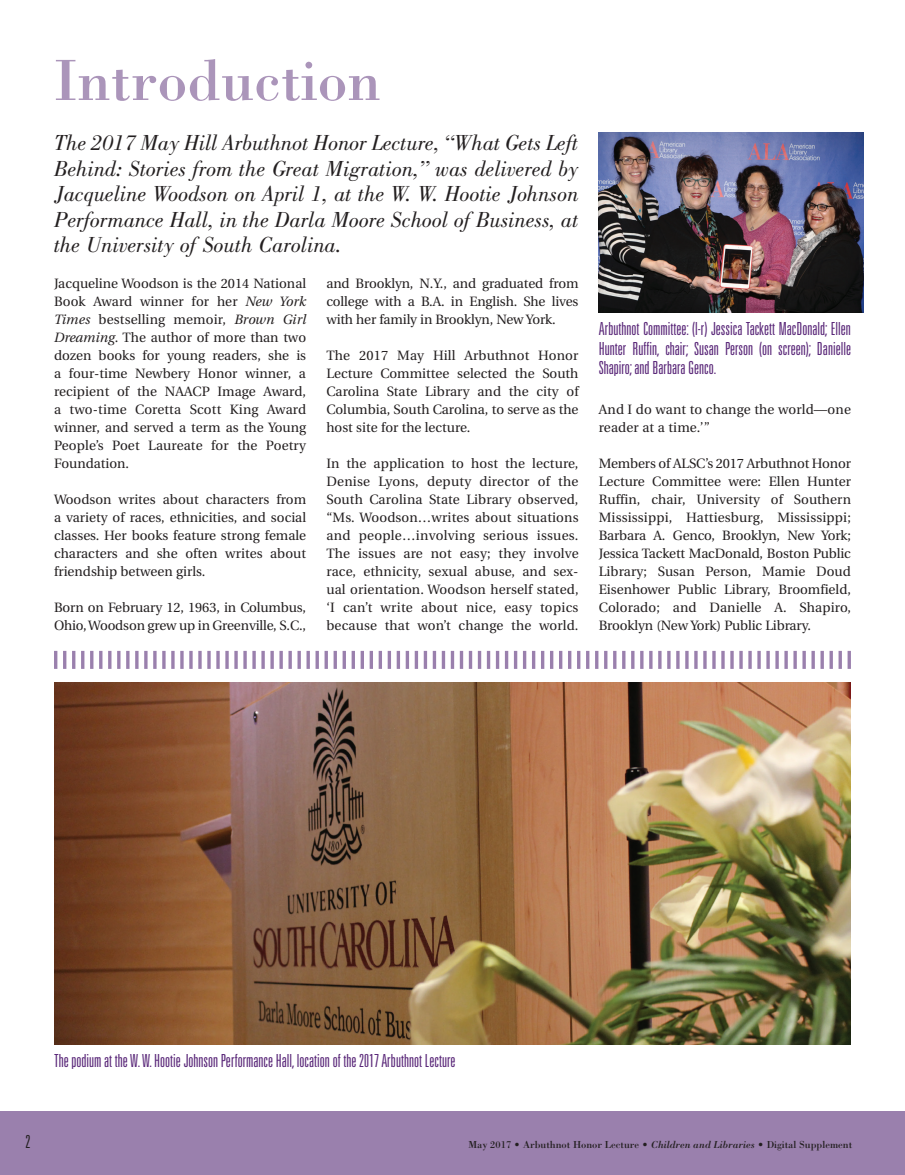
<style>
.page{position:relative;width:905px;height:1175px;background:#fff}
.page>*{position:absolute;margin:0;border:0;box-sizing:border-box;transform-origin:0 0}
.t1{font:60px "Bodoni";color:#ab95ba}
.t2{font:italic 22.5px/25.5px "Bodoni";color:#231f20;text-align:justify}
.t3{font:300 ultra-condensed 18px/19.5px "Univers";color:#5a2879;text-align:justify}
.t4{font:300 ultra-condensed 18px "Univers";color:#231f20}
.t5{font:13.5px/18px "Utopia";color:#231f20;text-align:justify}
.t6{font:10.5px "Bodoni";color:#231f20}
.s1{font-style:italic}
</style>
<div class="page">
<div style="left:0;top:1112px;width:904px;height:62px;background:#9a80ad"></div>
<hr style="left:904px;top:1112px;width:1px;height:62px;background:#9a80ad">
<img style="left:54px;top:683px;width:796px;height:361px">
<hr style="left:847px;top:651px;width:3px;height:18px;background:#9a80ad">
<hr style="left:838px;top:651px;width:3px;height:18px;background:#9a80ad">
<hr style="left:829px;top:651px;width:3px;height:18px;background:#9a80ad">
<hr style="left:820px;top:651px;width:3px;height:18px;background:#9a80ad">
<hr style="left:811px;top:651px;width:3px;height:18px;background:#9a80ad">
<hr style="left:802px;top:651px;width:3px;height:18px;background:#9a80ad">
<hr style="left:793px;top:651px;width:3px;height:18px;background:#9a80ad">
<hr style="left:784px;top:651px;width:3px;height:18px;background:#9a80ad">
<hr style="left:775px;top:651px;width:3px;height:18px;background:#9a80ad">
<hr style="left:766px;top:651px;width:3px;height:18px;background:#9a80ad">
<hr style="left:757px;top:651px;width:3px;height:18px;background:#9a80ad">
<hr style="left:748px;top:651px;width:3px;height:18px;background:#9a80ad">
<hr style="left:739px;top:651px;width:3px;height:18px;background:#9a80ad">
<hr style="left:730px;top:651px;width:3px;height:18px;background:#9a80ad">
<hr style="left:721px;top:651px;width:3px;height:18px;background:#9a80ad">
<hr style="left:712px;top:651px;width:3px;height:18px;background:#9a80ad">
<hr style="left:703px;top:651px;width:3px;height:18px;background:#9a80ad">
<hr style="left:694px;top:651px;width:3px;height:18px;background:#9a80ad">
<hr style="left:685px;top:651px;width:3px;height:18px;background:#9a80ad">
<hr style="left:676px;top:651px;width:3px;height:18px;background:#9a80ad">
<hr style="left:667px;top:651px;width:3px;height:18px;background:#9a80ad">
<hr style="left:658px;top:651px;width:3px;height:18px;background:#9a80ad">
<hr style="left:649px;top:651px;width:3px;height:18px;background:#9a80ad">
<hr style="left:640px;top:651px;width:3px;height:18px;background:#9a80ad">
<hr style="left:631px;top:651px;width:3px;height:18px;background:#9a80ad">
<hr style="left:622px;top:651px;width:3px;height:18px;background:#9a80ad">
<hr style="left:613px;top:651px;width:3px;height:18px;background:#9a80ad">
<hr style="left:604px;top:651px;width:3px;height:18px;background:#9a80ad">
<hr style="left:595px;top:651px;width:3px;height:18px;background:#9a80ad">
<hr style="left:586px;top:651px;width:3px;height:18px;background:#9a80ad">
<hr style="left:577px;top:651px;width:3px;height:18px;background:#9a80ad">
<hr style="left:568px;top:651px;width:3px;height:18px;background:#9a80ad">
<hr style="left:559px;top:651px;width:3px;height:18px;background:#9a80ad">
<hr style="left:550px;top:651px;width:3px;height:18px;background:#9a80ad">
<hr style="left:541px;top:651px;width:3px;height:18px;background:#9a80ad">
<hr style="left:532px;top:651px;width:3px;height:18px;background:#9a80ad">
<hr style="left:523px;top:651px;width:3px;height:18px;background:#9a80ad">
<hr style="left:514px;top:651px;width:3px;height:18px;background:#9a80ad">
<hr style="left:505px;top:651px;width:3px;height:18px;background:#9a80ad">
<hr style="left:496px;top:651px;width:3px;height:18px;background:#9a80ad">
<hr style="left:487px;top:651px;width:3px;height:18px;background:#9a80ad">
<hr style="left:478px;top:651px;width:3px;height:18px;background:#9a80ad">
<hr style="left:469px;top:651px;width:3px;height:18px;background:#9a80ad">
<hr style="left:460px;top:651px;width:3px;height:18px;background:#9a80ad">
<hr style="left:451px;top:651px;width:3px;height:18px;background:#9a80ad">
<hr style="left:442px;top:651px;width:3px;height:18px;background:#9a80ad">
<hr style="left:433px;top:651px;width:3px;height:18px;background:#9a80ad">
<hr style="left:424px;top:651px;width:3px;height:18px;background:#9a80ad">
<svg style="left:414px;top:651px;width:4px;height:18px"></svg>
<svg style="left:405px;top:651px;width:4px;height:18px"></svg>
<svg style="left:396px;top:651px;width:4px;height:18px"></svg>
<svg style="left:387px;top:651px;width:4px;height:18px"></svg>
<svg style="left:378px;top:651px;width:4px;height:18px"></svg>
<svg style="left:369px;top:651px;width:4px;height:18px"></svg>
<svg style="left:360px;top:651px;width:4px;height:18px"></svg>
<svg style="left:351px;top:651px;width:4px;height:18px"></svg>
<svg style="left:342px;top:651px;width:4px;height:18px"></svg>
<svg style="left:333px;top:651px;width:4px;height:18px"></svg>
<svg style="left:324px;top:651px;width:4px;height:18px"></svg>
<svg style="left:315px;top:651px;width:4px;height:18px"></svg>
<svg style="left:306px;top:651px;width:4px;height:18px"></svg>
<svg style="left:297px;top:651px;width:4px;height:18px"></svg>
<svg style="left:288px;top:651px;width:4px;height:18px"></svg>
<svg style="left:279px;top:651px;width:4px;height:18px"></svg>
<svg style="left:270px;top:651px;width:4px;height:18px"></svg>
<svg style="left:261px;top:651px;width:4px;height:18px"></svg>
<svg style="left:252px;top:651px;width:4px;height:18px"></svg>
<svg style="left:243px;top:651px;width:4px;height:18px"></svg>
<svg style="left:234px;top:651px;width:4px;height:18px"></svg>
<svg style="left:225px;top:651px;width:4px;height:18px"></svg>
<svg style="left:216px;top:651px;width:4px;height:18px"></svg>
<svg style="left:207px;top:651px;width:4px;height:18px"></svg>
<svg style="left:198px;top:651px;width:4px;height:18px"></svg>
<svg style="left:189px;top:651px;width:4px;height:18px"></svg>
<svg style="left:180px;top:651px;width:4px;height:18px"></svg>
<svg style="left:171px;top:651px;width:4px;height:18px"></svg>
<svg style="left:162px;top:651px;width:4px;height:18px"></svg>
<svg style="left:153px;top:651px;width:4px;height:18px"></svg>
<hr style="left:144px;top:651px;width:3px;height:18px;background:#9a80ad">
<hr style="left:135px;top:651px;width:3px;height:18px;background:#9a80ad">
<hr style="left:126px;top:651px;width:3px;height:18px;background:#9a80ad">
<hr style="left:117px;top:651px;width:3px;height:18px;background:#9a80ad">
<hr style="left:108px;top:651px;width:3px;height:18px;background:#9a80ad">
<hr style="left:99px;top:651px;width:3px;height:18px;background:#9a80ad">
<hr style="left:90px;top:651px;width:3px;height:18px;background:#9a80ad">
<hr style="left:81px;top:651px;width:3px;height:18px;background:#9a80ad">
<hr style="left:72px;top:651px;width:3px;height:18px;background:#9a80ad">
<hr style="left:63px;top:651px;width:3px;height:18px;background:#9a80ad">
<hr style="left:54px;top:651px;width:3px;height:18px;background:#9a80ad">
<img style="left:598px;top:133px;width:265px;height:179px">
<h1 class="t1" style="left:54px;top:44px;width:328px">Introduction</h1>
<p class="t2" style="left:54px;top:130px;width:526px">The 2017 May Hill Arbuthnot Honor Lecture, “What Gets Left Behind: Stories from the Great Migration,” was delivered by Jacqueline Woodson on April 1, at the W. W. Hootie Johnson Performance Hall, in the Darla Moore School of Business, at the University of South Carolina.</p>
<p class="t5" style="left:54px;top:275px;width:254px">Jacqueline Woodson is the 2014 National Book Award winner for her <span class="s1">New York Times</span> bestselling memoir, <span class="s1">Brown Girl Dreaming</span>. The author of more than two dozen books for young readers, she is a four-time Newbery Honor winner, a recipient of the NAACP Image Award, a two-time Coretta Scott King Award winner, and served a term as the Young People’s Poet Laureate for the Poetry Foundation.</p>
<p class="t5" style="left:54px;top:491px;width:254px">Woodson writes about characters from a variety of races, ethnicities, and social classes. Her books feature strong female characters and she often writes about friendship between girls.</p>
<p class="t5" style="left:54px;top:599px;width:253px">Born on February 12, 1963, in Columbus,<br>Ohio, Woodson grew up in Greenville, S.C.,</p>
<p class="t5" style="left:326px;top:275px;width:254px">and Brooklyn, N.Y., and graduated from college with a B.A. in English. She lives with her family in Brooklyn, New York.</p>
<p class="t5" style="left:326px;top:347px;width:254px">The 2017 May Hill Arbuthnot Honor Lecture Committee selected the South Carolina State Library and the city of Columbia, South Carolina, to serve as the host site for the lecture.</p>
<p class="t5" style="left:326px;top:455px;width:254px">In the application to host the lecture, Denise Lyons, deputy director of the South Carolina State Library observed, “Ms. Woodson…writes about situations and people…involving serious issues.<br>The issues are not easy; they involve race, ethnicity, sexual abuse, and sex&shy;ual orientation. Woodson herself stated, ‘I can’t write about nice, easy topics because that won’t change the world.</p>
<h3 class="t3" style="left:598px;top:319px;width:254px">Arbuthnot Committee: (l-r) Jessica Tackett MacDonald; Ellen Hunter Ruffin, chair; Susan Person (on screen); Danielle Shapiro; and Barbara Genco.</h3>
<p class="t5" style="left:599px;top:401px;width:254px">And I do want to change the world—one reader at a time.’”</p>
<p class="t5" style="left:599px;top:455px;width:254px">Members of ALSC’s 2017 Arbuthnot Honor Lecture Committee were: Ellen Hunter Ruffin, chair, University of Southern Mississippi, Hattiesburg, Mississippi; Barbara A. Genco, Brooklyn, New York; Jessica Tackett MacDonald, Boston Public Library; Susan Person, Mamie Doud Eisenhower Public Library, Broomfield, Colorado; and Danielle A. Shapiro, Brooklyn (New York) Public Library.</p>
<h3 class="t3" style="left:54px;top:1050px;width:403px">The podium at the W. W. Hootie Johnson Performance Hall, location of the 2017 Arbuthnot Lecture</h3>
<h3 class="t4" style="left:26px;top:1132px;width:6px">2</h3>
<p class="t6" style="left:468px;top:1138px;width:385px">May 2017 • Arbuthnot Honor Lecture • <span class="s1">Children and Libraries</span> • Digital Supplement</p>
</div>
